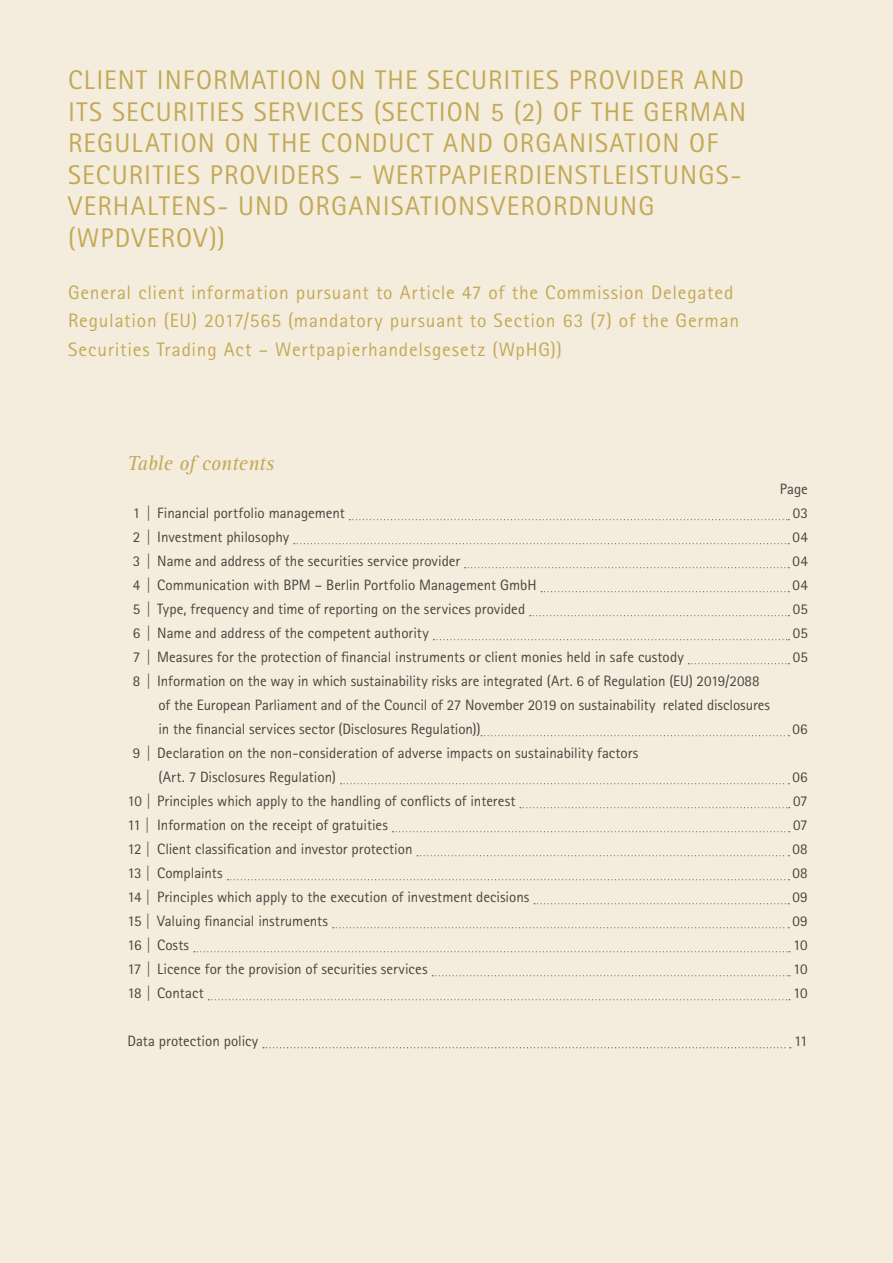
<style>
.page{position:relative;width:893px;height:1263px;background:#f4eddd}
.page>*{position:absolute;margin:0;border:0;box-sizing:border-box;transform-origin:0 0}
.t1{font:27px/31.5px "Rotis Sans Serif Std";letter-spacing:.04em;color:#c3a957}
.t2{font:italic 21px "Rotis Serif Std";letter-spacing:-.005em;color:#c3a957}
.t3{font:19.5px/28.5px "Rotis Sans Serif Std";letter-spacing:.04em;color:#c3a957}
.t4{font:15px/24px "Rotis Sans Serif Std";color:#484440}
</style>
<div class="page">
<svg style="left:349px;top:519px;width:440px;height:1px"></svg>
<svg style="left:294px;top:543px;width:495px;height:1px"></svg>
<svg style="left:465px;top:567px;width:324px;height:1px"></svg>
<svg style="left:541px;top:591px;width:248px;height:1px"></svg>
<svg style="left:530px;top:615px;width:259px;height:1px"></svg>
<svg style="left:433px;top:639px;width:356px;height:1px"></svg>
<svg style="left:688px;top:663px;width:101px;height:1px"></svg>
<svg style="left:481px;top:735px;width:308px;height:1px"></svg>
<svg style="left:341px;top:783px;width:448px;height:1px"></svg>
<svg style="left:520px;top:807px;width:270px;height:1px"></svg>
<svg style="left:392px;top:831px;width:398px;height:1px"></svg>
<svg style="left:417px;top:855px;width:372px;height:1px"></svg>
<svg style="left:227px;top:879px;width:562px;height:1px"></svg>
<svg style="left:534px;top:903px;width:255px;height:1px"></svg>
<svg style="left:333px;top:927px;width:456px;height:1px"></svg>
<svg style="left:194px;top:951px;width:596px;height:1px"></svg>
<svg style="left:432px;top:975px;width:358px;height:1px"></svg>
<svg style="left:208px;top:999px;width:582px;height:1px"></svg>
<svg style="left:263px;top:1047px;width:528px;height:1px"></svg>
<p class="t1" style="left:68px;top:64px;width:680px">CLIENT INFORMATION ON THE SECURITIES PROVIDER AND ITS SECURITIES SERVICES (SECTION 5 (2) OF THE GERMAN REGULATION ON THE CONDUCT AND ORGANISATION OF SECURITIES PROVIDERS – WERTPAPIERDIENSTLEISTUNGS-VERHALTENS- UND ORGANISATIONSVERORDNUNG (WPDVEROV))</p>
<h3 class="t3" style="left:68px;top:278px;width:673px">General client information pursuant to Article 47 of the Commission Delegated<br>Regulation (EU) 2017/565 (mandatory pursuant to Section 63 (7) of the German<br>Securities Trading Act – Wertpapierhandelsgesetz (WpHG))</h3>
<h2 class="t2" style="left:128px;top:451px;width:148px">Table of contents</h2>
<p class="t4" style="left:780px;top:477px;width:30px">Page</p>
<p class="t4" style="left:133px;top:501px;width:214px">1 | Financial portfolio management</p>
<p class="t4" style="left:793px;top:501px;width:17px">03</p>
<p class="t4" style="left:133px;top:525px;width:158px">2 | Investment philosophy</p>
<p class="t4" style="left:793px;top:525px;width:17px">04</p>
<p class="t4" style="left:133px;top:549px;width:329px">3 | Name and address of the securities service provider</p>
<p class="t4" style="left:793px;top:549px;width:17px">04</p>
<p class="t4" style="left:133px;top:573px;width:405px">4 | Communication with BPM – Berlin Portfolio Management GmbH</p>
<p class="t4" style="left:792px;top:573px;width:17px">04</p>
<p class="t4" style="left:133px;top:597px;width:394px">5 | Type, frequency and time of reporting on the services provided</p>
<p class="t4" style="left:793px;top:597px;width:17px">05</p>
<p class="t4" style="left:133px;top:621px;width:298px">6 | Name and address of the competent authority</p>
<p class="t4" style="left:793px;top:621px;width:17px">05</p>
<p class="t4" style="left:133px;top:645px;width:552px">7 | Measures for the protection of financial instruments or client monies held in safe custody</p>
<p class="t4" style="left:793px;top:645px;width:17px">05</p>
<p class="t4" style="left:159px;top:669px;width:613px;text-indent:-26px">8 | Information on the way in which sustainability risks are integrated (Art. 6 of Regulation (EU) 2019/2088 of the European Parliament and of the Council of 27 November 2019 on sustainability‐related disclosures in the financial services sector (Disclosures Regulation))</p>
<p class="t4" style="left:793px;top:717px;width:17px">06</p>
<p class="t4" style="left:158px;top:741px;width:481px;text-indent:-26px">9 | Declaration on the non-consideration of adverse impacts on sustainability factors (Art. 7 Disclosures Regulation)</p>
<p class="t4" style="left:793px;top:765px;width:17px">06</p>
<p class="t4" style="left:127px;top:789px;width:389px">10 | Principles which apply to the handling of conflicts of interest</p>
<p class="t4" style="left:793px;top:789px;width:16px">07</p>
<p class="t4" style="left:127px;top:813px;width:262px">11 | Information on the receipt of gratuities</p>
<p class="t4" style="left:793px;top:813px;width:16px">07</p>
<p class="t4" style="left:127px;top:837px;width:287px">12 | Client classification and investor protection</p>
<p class="t4" style="left:793px;top:837px;width:17px">08</p>
<p class="t4" style="left:127px;top:861px;width:97px">13 | Complaints</p>
<p class="t4" style="left:793px;top:861px;width:17px">08</p>
<p class="t4" style="left:127px;top:885px;width:403px">14 | Principles which apply to the execution of investment decisions</p>
<p class="t4" style="left:792px;top:885px;width:17px">09</p>
<p class="t4" style="left:127px;top:909px;width:202px">15 | Valuing financial instruments</p>
<p class="t4" style="left:792px;top:909px;width:17px">09</p>
<p class="t4" style="left:127px;top:933px;width:63px">16 | Costs</p>
<p class="t4" style="left:793px;top:933px;width:16px">10</p>
<p class="t4" style="left:127px;top:957px;width:302px">17 | Licence for the provision of securities services</p>
<p class="t4" style="left:793px;top:957px;width:16px">10</p>
<p class="t4" style="left:127px;top:981px;width:78px">18 | Contact</p>
<p class="t4" style="left:793px;top:981px;width:16px">10</p>
<p class="t4" style="left:127px;top:1029px;width:132px">Data protection policy</p>
<p class="t4" style="left:794px;top:1029px;width:15px">11</p>
</div>
